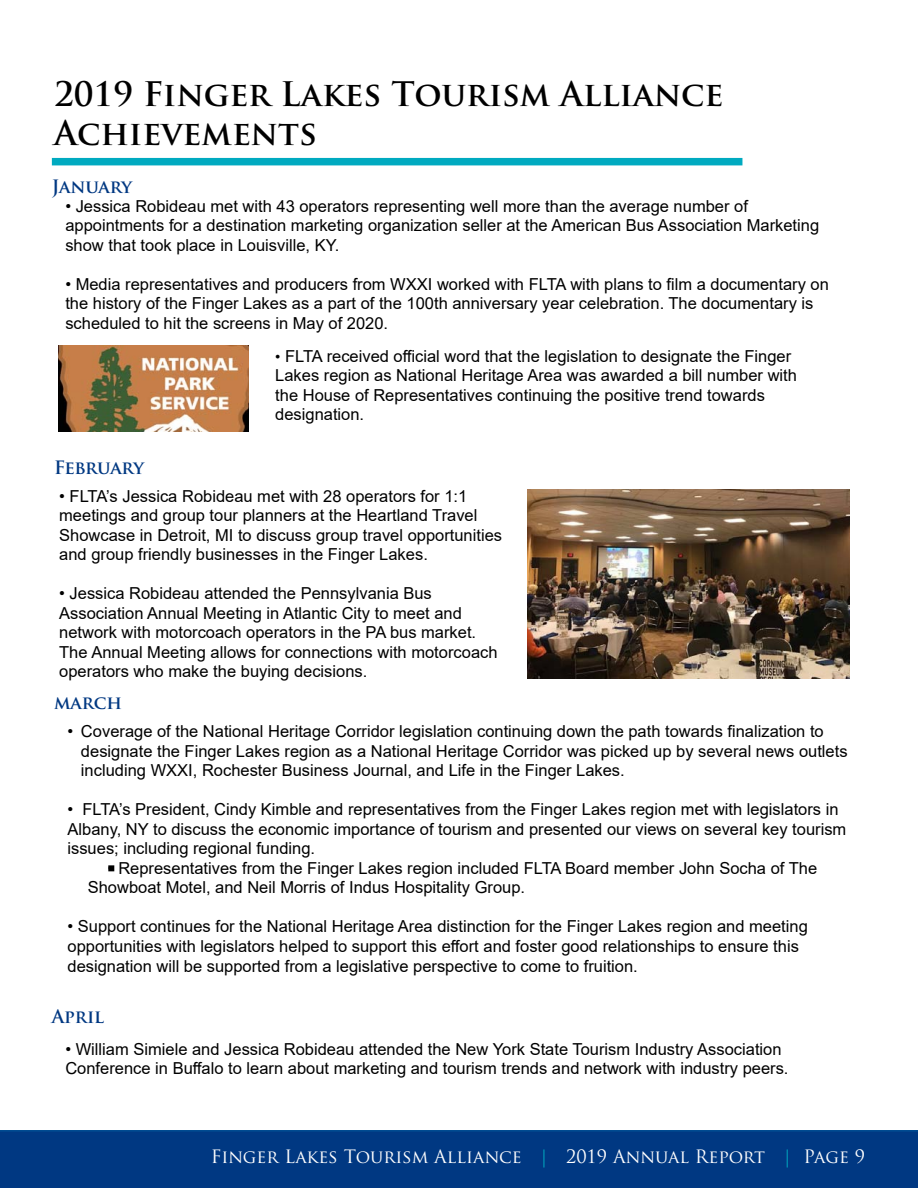
<style>
.page{position:relative;width:918px;height:1188px;background:#fff}
.page>*{position:absolute;margin:0;border:0;box-sizing:border-box;transform-origin:0 0}
.t1{font:700 33px/39.6px "Trajan Pro";color:#000}
.t2{font:18px "Trajan Pro";color:#fff}
.t3{font:700 18px "Trajan Pro";letter-spacing:-.01em;color:#003882}
.t4{font:16.5px/19.5px "Arial";color:#000}
.s1{font-size:15px}
.s2{color:#00aac0}
</style>
<div class="page">
<div style="left:0;top:1130px;width:918px;height:58px;background:#003882"></div>
<img style="left:527px;top:490px;width:322px;height:189px">
<div style="left:52px;top:158px;width:690px;height:7px;background:#00aac0"></div>
<img style="left:58px;top:346px;width:190px;height:85px">
<svg style="left:108px;top:865px;width:6px;height:6px"></svg>
<h1 class="t1" style="left:54px;top:74px;width:671px">2019 Finger Lakes Tourism Alliance<br>Achievements</h1>
<p class="t3" style="left:52px;top:175px;width:83px">January</p>
<p class="t4" style="left:65px;top:196px;width:755px">• Jessica Robideau met with 43 operators representing well more than the average number of appointments for a destination marketing organization seller at the American Bus Association Marketing show that took place in Louisville, KY.</p>
<p class="t4" style="left:65px;top:274px;width:765px">• Media representatives and producers from WXXI worked with FLTA with plans to film a documentary on the history of the Finger Lakes as a part of the 100th anniversary year celebration. The documentary is scheduled to hit the screens in May of 2020.</p>
<p class="t3" style="left:54px;top:456px;width:93px">February</p>
<p class="t4" style="left:275px;top:346px;width:523px"><span class="s1">•</span> FLTA received official word that the legislation to designate the Finger Lakes region as National Heritage Area was awarded a bill number with the House of Representatives continuing the positive trend towards designation.</p>
<p class="t4" style="left:59px;top:486px;width:444px">• FLTA’s Jessica Robideau met with 28 operators for 1:1 meetings and group tour planners at the Heartland Travel Showcase in Detroit, MI to discuss group travel opportunities and group friendly businesses in the Finger Lakes.</p>
<p class="t4" style="left:59px;top:584px;width:440px">• Jessica Robideau attended the Pennsylvania Bus Association Annual Meeting in Atlantic City to meet and network with motorcoach operators in the PA bus market.<br>The Annual Meeting allows for connections with motorcoach operators who make the buying decisions.</p>
<p class="t3" style="left:54px;top:691px;width:70px">march</p>
<p class="t4" style="left:81px;top:722px;width:768px;text-indent:-13px">• Coverage of the National Heritage Corridor legislation continuing down the path towards finalization to designate the Finger Lakes region as a National Heritage Corridor was picked up by several news outlets including WXXI, Rochester Business Journal, and Life in the Finger Lakes.</p>
<p class="t4" style="left:68px;top:800px;width:780px">• FLTA’s President, Cindy Kimble and representatives from the Finger Lakes region met with legislators in<br>Albany, NY to discuss the economic importance of tourism and presented our views on several key tourism issues; including regional funding.</p>
<p class="t4" style="left:88px;top:858px;width:731px;text-indent:20px">• Representatives from the Finger Lakes region included FLTA Board member John Socha of The<br>Showboat Motel, and Neil Morris of Indus Hospitality Group.</p>
<p class="t4" style="left:68px;top:917px;width:742px">• Support continues for the National Heritage Area distinction for the Finger Lakes region and meeting opportunities with legislators helped to support this effort and foster good relationships to ensure this designation will be supported from a legislative perspective to come to fruition.</p>
<p class="t3" style="left:52px;top:1006px;width:54px">April</p>
<p class="t4" style="left:65px;top:1039px;width:725px">• William Simiele and Jessica Robideau attended the New York State Tourism Industry Association<br>Conference in Buffalo to learn about marketing and tourism trends and network with industry peers.</p>
<p class="t2" style="left:211px;top:1145px;width:656px">Finger Lakes Tourism Alliance <span class="s2">|</span> 2019 Annual Report <span class="s2">|</span> Page 9</p>
</div>
